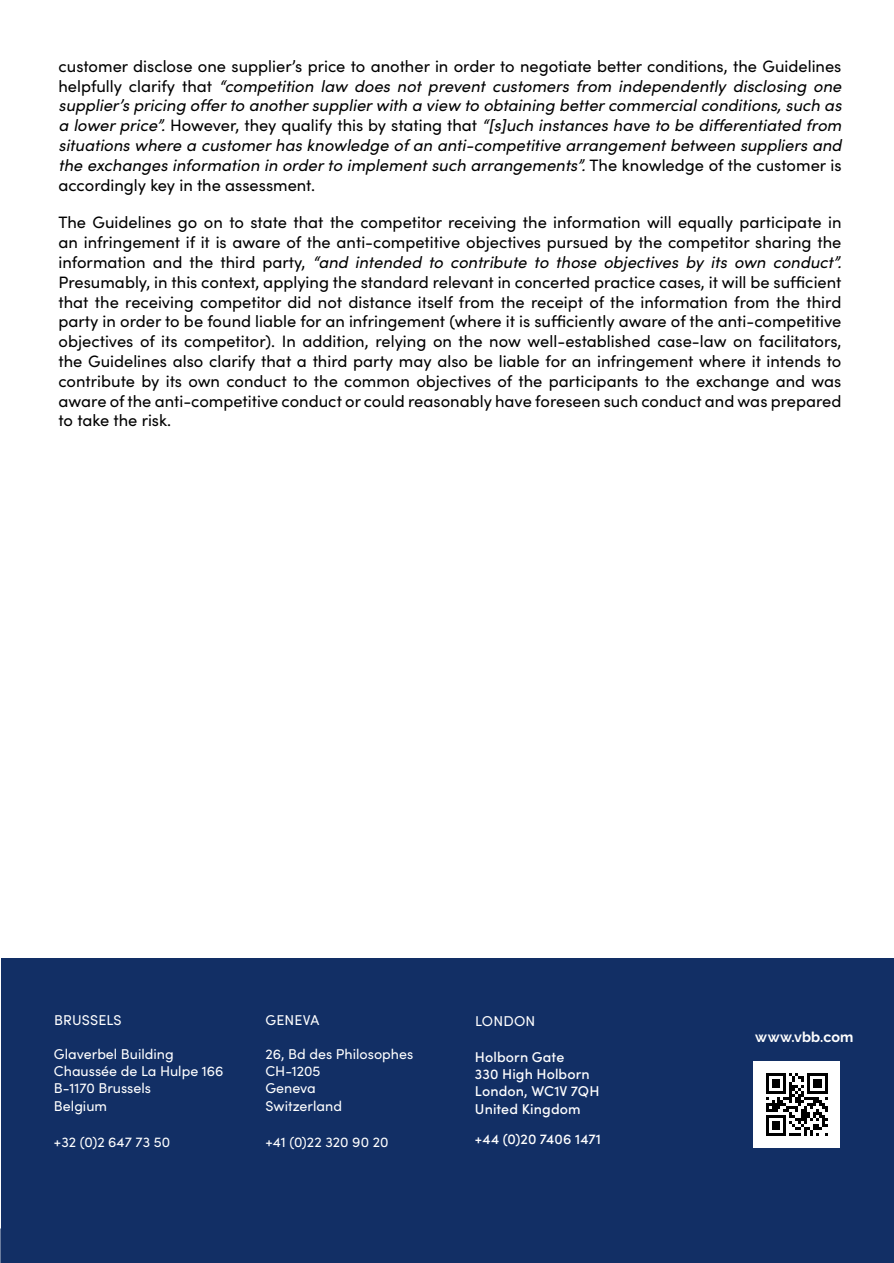
<style>
.page{position:relative;width:894px;height:1263px;background:#fff}
.page>*{position:absolute;margin:0;border:0;box-sizing:border-box;transform-origin:0 0}
.t1{font:16.5px/19.8px "Sofia Pro";color:#000;text-align:justify}
.t2{font:italic 16.5px/19.8px "Sofia Pro";color:#000;text-align:justify}
.t3{font:14.25px/17.4px "Sofia Pro";color:#fff}
.t4{font:500 14.25px/17.4px "Sofia Pro";letter-spacing:.01em;color:#fff}
.t5{font:700 14.25px "Raleway";letter-spacing:.01em;color:#fff}
.s1{font-style:normal}
.s2{font-style:italic}
</style>
<div class="page">
<div style="left:1px;top:958px;width:893px;height:305px;background:#122f65"></div>
<div style="left:754px;top:1061px;width:86px;height:87px;background:#fff"></div>
<svg style="left:766px;top:1073px;width:62px;height:63px"></svg>
<p class="t2" style="left:58px;top:55px;width:785px"><span class="s1">customer disclose one supplier’s price to another in order to negotiate better conditions, the Guidelines helpfully clarify that</span> “competition law does not prevent customers from independently disclosing one supplier’s pricing offer to another supplier with a view to obtaining better commercial conditions, such as a lower price”. <span class="s1">However, they qualify this by stating that</span> “[s]uch instances have to be differentiated from situations where a customer has knowledge of an anti-competitive arrangement between suppliers and the exchanges information in order to implement such arrangements”. <span class="s1">The knowledge of the customer is accordingly key in the assessment.</span></p>
<p class="t1" style="left:58px;top:212px;width:785px">The Guidelines go on to state that the competitor receiving the information will equally participate in an infringement if it is aware of the anti-competitive objectives pursued by the competitor sharing the information and the third party, <span class="s2">“and intended to contribute to those objectives by its own conduct”.<br></span>Presumably, in this context, applying the standard relevant in concerted practice cases, it will be sufficient that the receiving competitor did not distance itself from the receipt of the information from the third party in order to be found liable for an infringement (where it is sufficiently aware of the anti-competitive objectives of its competitor). In addition, relying on the now well-established case-law on facilitators, the Guidelines also clarify that a third party may also be liable for an infringement where it intends to contribute by its own conduct to the common objectives of the participants to the exchange and was aware of the anti-competitive conduct or could reasonably have foreseen such conduct and was prepared to take the risk.</p>
<p class="t3" style="left:54px;top:1010px;width:69px">BRUSSELS</p>
<p class="t3" style="left:54px;top:1045px;width:171px">Glaverbel Building<br>Chaussée de La Hulpe 166<br>B-1170 Brussels<br>Belgium</p>
<p class="t3" style="left:54px;top:1133px;width:118px">+32 (0)2 647 73 50</p>
<p class="t3" style="left:266px;top:1010px;width:55px">GENEVA</p>
<p class="t3" style="left:265px;top:1045px;width:149px">26, Bd des Philosophes<br>CH-1205<br>Geneva<br>Switzerland</p>
<p class="t3" style="left:265px;top:1133px;width:125px">+41 (0)22 320 90 20</p>
<p class="t3" style="left:475px;top:1012px;width:62px">LONDON</p>
<p class="t4" style="left:475px;top:1047px;width:126px">Holborn Gate<br>330 High Holborn<br>London, WC1V 7QH<br>United Kingdom</p>
<p class="t4" style="left:475px;top:1130px;width:128px">+44 (0)20 7406 1471</p>
<p class="t5" style="left:755px;top:1029px;width:100px">www.vbb.com</p>
</div>
